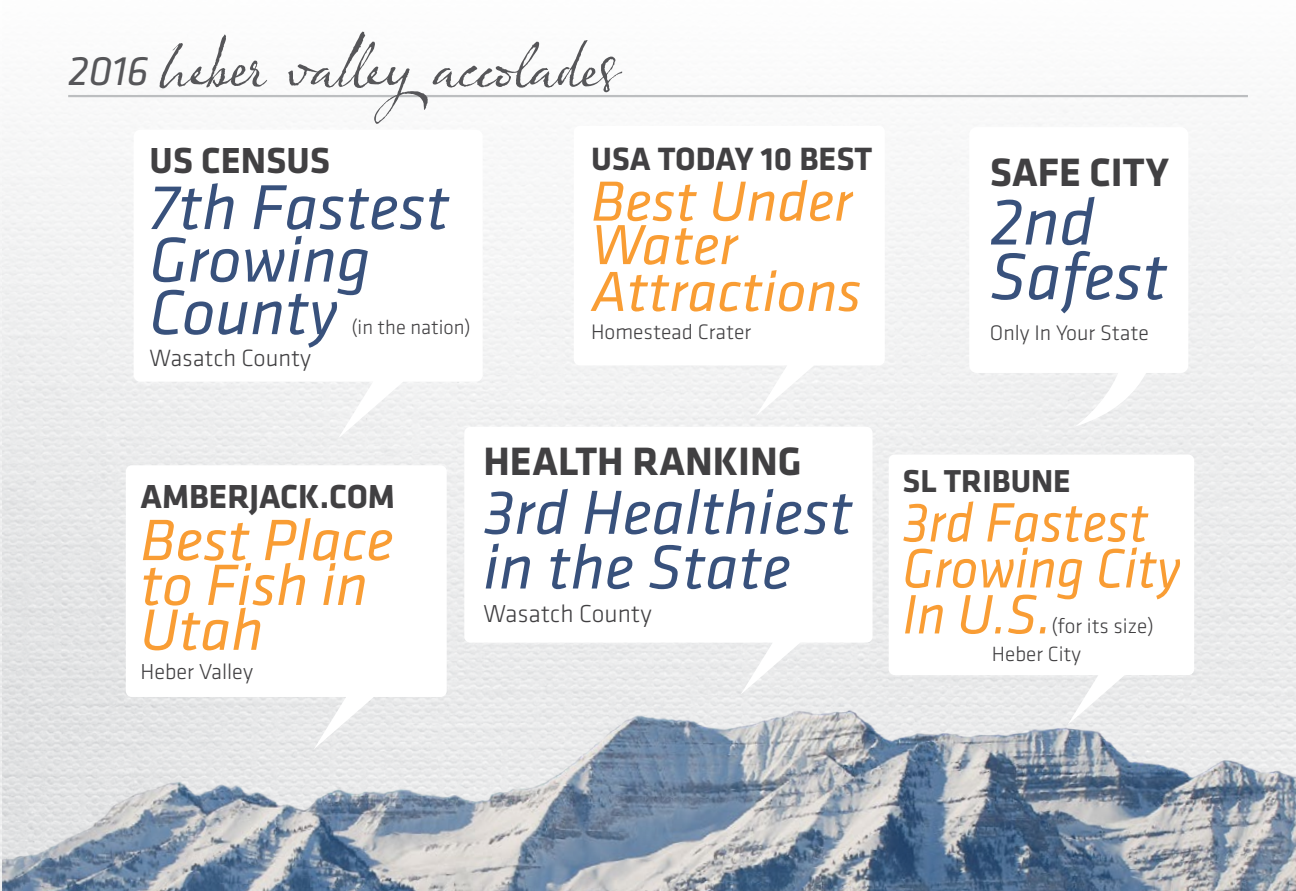
<style>
.page{position:relative;width:1296px;height:891px;background:#fff}
.page>*{position:absolute;margin:0;border:0;box-sizing:border-box;transform-origin:0 0}
.t1{font:italic 68.4px/54.7px "Klavika Basic";color:#38517c}
.t2{font:67.5px "Olicana Rough";color:#565659}
.t3{font:italic 65.7px/52.6px "Klavika Basic";color:#38517c}
.t4{font:italic 64.58px/54.7px "Klavika Basic";color:#38517c}
.t5{font:italic 60.3px/44.8px "Klavika Basic";color:#f99d34}
.t6{font:italic 58.5px/45.2px "Klavika Basic";color:#f99d34}
.t7{font:italic 57.38px/45.9px "Klavika Basic";color:#f99d34;scale:.94 1}
.t8{font:700 40.95px "Klavika Basic";color:#414042}
.t9{font:700 37.57px "Klavika Basic";color:#414042}
.t10{font:700 34.43px "Klavika Basic";color:#414042}
.t11{font:700 33.52px "Klavika Basic";color:#414042}
.t12{font:700 32.85px "Klavika Basic";color:#414042}
.t13{font:300 25.43px "Klavika Basic";color:#414042}
.t14{font:300 24.3px "Klavika Basic";color:#414042}
.t15{font:300 22.5px "Klavika Basic";color:#414042}
.t16{font:300 21.82px "Klavika Basic";color:#414042}
.t17{font:300 21.38px/27.9px "Klavika Basic";color:#414042}
.t18{font:300 20.7px "Klavika Basic";color:#414042}
.s1{font-family:"Klavika Basic";font-style:italic;font-size:42.75px}
</style>
<div class="page">
<img style="left:1px;top:554px;width:1295px;height:337px">
<svg style="left:969px;top:127px;width:219px;height:300px"></svg>
<svg style="left:574px;top:126px;width:311px;height:290px"></svg>
<svg style="left:126px;top:465px;width:321px;height:284px"></svg>
<svg style="left:464px;top:427px;width:409px;height:268px"></svg>
<svg style="left:134px;top:130px;width:349px;height:309px"></svg>
<svg style="left:889px;top:455px;width:305px;height:270px"></svg>
<hr style="left:68px;top:95px;width:1180px;height:2px;background:#bcbec0">
<h2 class="t2" style="left:68px;top:22px;width:556px"><span class="s1">2016</span> heber valley accolades</h2>
<h3 class="t9" style="left:150px;top:133px;width:182px">US CENSUS</h3>
<h3 class="t3" style="left:150px;top:180px;width:301px">7th Fastest<br>Growing<br>County</h3>
<p class="t18" style="left:351px;top:315px;width:121px">(in the nation)</p>
<p class="t14" style="left:150px;top:343px;width:163px">Wasatch County</p>
<h3 class="t11" style="left:591px;top:135px;width:283px">USA TODAY 10 BEST</h3>
<h3 class="t6" style="left:591px;top:178px;width:272px">Best Under<br>Water<br>Attractions</h3>
<p class="t16" style="left:591px;top:319px;width:162px">Homestead Crater</p>
<h3 class="t10" style="left:140px;top:472px;width:256px">AMBERJACK.COM</h3>
<h3 class="t5" style="left:140px;top:517px;width:255px">Best Place to Fish in<br>Utah</h3>
<p class="t15" style="left:140px;top:658px;width:114px">Heber Valley</p>
<h3 class="t8" style="left:483px;top:432px;width:320px">HEALTH RANKING</h3>
<h3 class="t4" style="left:483px;top:484px;width:371px">3rd Healthiest in the State</h3>
<p class="t13" style="left:483px;top:598px;width:170px">Wasatch County</p>
<h3 class="t8" style="left:990px;top:143px;width:181px">SAFE CITY</h3>
<h1 class="t1" style="left:990px;top:193px;width:179px">2nd<br>Safest</h1>
<p class="t16" style="left:990px;top:320px;width:161px">Only In Your State</p>
<h3 class="t12" style="left:903px;top:458px;width:170px">SL TRIBUNE</h3>
<h3 class="t7" style="left:903px;top:498px;width:297px">3rd Fastest<br>Growing City<br>In U.S.</h3>
<p class="t17" style="left:992px;top:612px;width:164px;text-indent:60px">(for its size)<br>Heber City</p>
</div>
